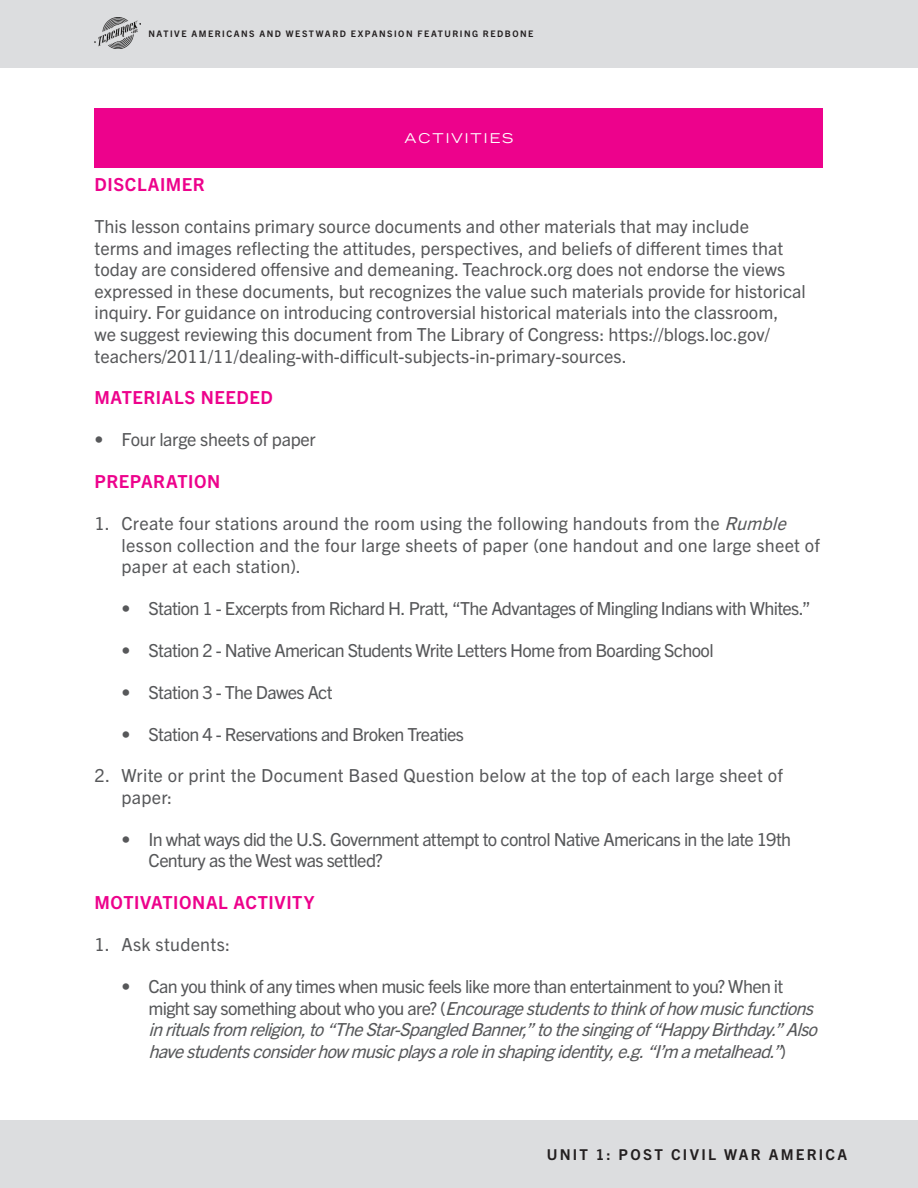
<style>
.page{position:relative;width:918px;height:1188px;background:#fff}
.page>*{position:absolute;margin:0;border:0;box-sizing:border-box;transform-origin:0 0}
.PINK_SECTION_HEADER{font:18px/21.6px "Trade Gothic Next LT Pro";color:#57585a}
.t1{font:italic 18px/21.6px "Trade Gothic Next LT Pro";color:#57585a}
.PINK_SECTION_HEADER-2{font:18px/21.6px "Trade Gothic Next LT Pro";letter-spacing:-.04em;color:#57585a}
.PINK_SECTION_HEADER-3{font:18px "Trade Gothic Next LT Pro";letter-spacing:-.035em;color:#57585a}
.PINK_SECTION_HEADER-4{font:700 18px "Trade Gothic Next LT Pro";letter-spacing:.03em;color:#ed028c}
.PINK_SECTION_HEADER-5{font:18px "Trade Gothic Next LT Pro";letter-spacing:-.02em;color:#57585a}
.t2{font:700 15px "Trade Gothic Next LT Pro";letter-spacing:.15em;color:#231f20}
.HEADER_IN_PINK_BAR{font:expanded 13.5px "Trade Gothic LH";letter-spacing:.15em;color:#fff}
.t3{font:700 9px "Trade Gothic Next LT Pro";letter-spacing:.17em;color:#231f20}
.s1{font-style:italic}
.s2{font-style:normal}
</style>
<div class="page">
<div style="left:0;top:0;width:918px;height:68px;background:#dcdddf"></div>
<img style="left:94px;top:18px;width:46px;height:30px">
<div style="left:0;top:1120px;width:918px;height:68px;background:#dcdddf"></div>
<div style="left:94px;top:108px;width:730px;height:60px;background:#ed028c"></div>
<p class="t3" style="left:148px;top:28px;width:386px">NATIVE AMERICANS AND WESTWARD EXPANSION FEATURING REDBONE</p>
<p class="HEADER_IN_PINK_BAR" style="left:405px;top:129px;width:110px">ACTIVITIES</p>
<p class="PINK_SECTION_HEADER-4" style="left:94px;top:172px;width:112px">DISCLAIMER</p>
<p class="PINK_SECTION_HEADER" style="left:94px;top:214px;width:713px">This lesson contains primary source documents and other materials that may include<br>terms and images reflecting the attitudes, perspectives, and beliefs of different times that today are considered offensive and demeaning. Teachrock.org does not endorse the views expressed in these documents, but recognizes the value such materials provide for historical inquiry. For guidance on introducing controversial historical materials into the classroom,<br>we suggest reviewing this document from The Library of Congress: https://blogs.loc.gov/ teachers/2011/11/dealing-with-difficult-subjects-in-primary-sources.</p>
<p class="PINK_SECTION_HEADER-4" style="left:94px;top:385px;width:180px">MATERIALS NEEDED</p>
<p class="PINK_SECTION_HEADER-5" style="left:94px;top:427px;width:223px">• Four large sheets of paper</p>
<p class="PINK_SECTION_HEADER-4" style="left:94px;top:469px;width:127px">PREPARATION</p>
<p class="PINK_SECTION_HEADER" style="left:122px;top:511px;width:700px;text-indent:-27px">1. Create four stations around the room using the following handouts from the <span class="s1">Rumble </span>lesson collection and the four large sheets of paper (one handout and one large sheet of paper at each station).</p>
<p class="PINK_SECTION_HEADER-2" style="left:122px;top:596px;width:691px">• Station 1 - Excerpts from Richard H. Pratt, “The Advantages of Mingling Indians with Whites.”</p>
<p class="PINK_SECTION_HEADER-3" style="left:122px;top:638px;width:594px">• Station 2 - Native American Students Write Letters Home from Boarding School</p>
<p class="PINK_SECTION_HEADER-2" style="left:122px;top:680px;width:213px">• Station 3 - The Dawes Act</p>
<p class="PINK_SECTION_HEADER-2" style="left:122px;top:722px;width:344px">• Station 4 - Reservations and Broken Treaties</p>
<p class="PINK_SECTION_HEADER" style="left:122px;top:764px;width:663px;text-indent:-27px">2. Write or print the Document Based Question below at the top of each large sheet of paper:</p>
<p class="PINK_SECTION_HEADER-2" style="left:148px;top:827px;width:644px;text-indent:-27px">• In what ways did the U.S. Government attempt to control Native Americans in the late 19th<br>Century as the West was settled?</p>
<p class="PINK_SECTION_HEADER-4" style="left:94px;top:890px;width:221px">MOTIVATIONAL ACTIVITY</p>
<p class="PINK_SECTION_HEADER" style="left:94px;top:933px;width:137px">1. Ask students:</p>
<p class="t1" style="left:148px;top:974px;width:676px;text-indent:-27px"><span class="s2">• Can you think of any times when music feels like more than entertainment to you? When it<br>m i g h t s a y s o m e t h i n g a b o u t w h o y o u a r e ? (</span> Encouragestudentstothinkofhowmusicfunctions inritualsfrom religion,to“TheStar-SpangledBanner,”tothesingingof“HappyBirthday.”Also havestudentsconsiderhowmusicplaysaroleinshapingidentity,e.g.“I’m ametalhead.”<span class="s2">)</span></p>
<p class="t2" style="left:547px;top:1144px;width:302px">UNIT 1: POST CIVIL WAR AMERICA</p>
</div>
